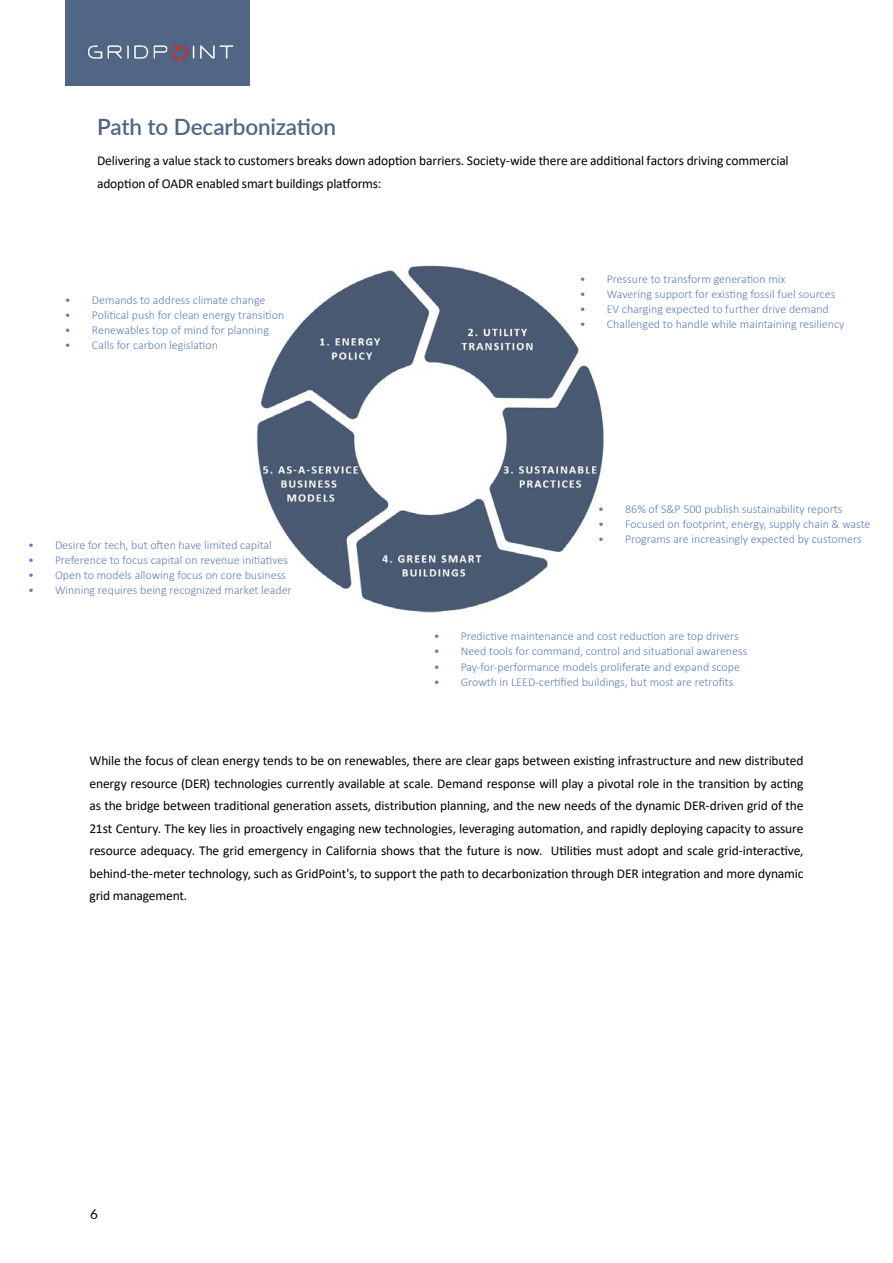
<style>
.page{position:relative;width:893px;height:1263px;background:#fff}
.page>*{position:absolute;margin:0;border:0;box-sizing:border-box;transform-origin:0 0}
.t1{font:600 22.5px "Lato";letter-spacing:-.005em;color:#506684}
.t2{font:13.5px/22.5px "Calibri";letter-spacing:-.01em;color:#000;text-align:justify}
.t3{font:13.5px "Lato";color:#000}
.t4{font:300 12px "Calibri";color:#5f7eb8}
</style>
<div class="page">
<div style="left:65px;top:0;width:184px;height:86px;background:#506684"></div>
<img style="left:87px;top:44px;width:147px;height:17px">
<img style="left:256px;top:265px;width:348px;height:348px">
<h1 class="t1" style="left:97px;top:110px;width:241px">Path to Decarbonization</h1>
<p class="t2" style="left:97px;top:149px;width:693px">Delivering a value stack to customers breaks down adoption barriers. Society-wide there are additional factors driving commercial adoption of OADR enabled smart buildings platforms:</p>
<p class="t4" style="left:65px;top:293px;width:202px">• Demands to address climate change</p>
<p class="t4" style="left:65px;top:308px;width:221px">• Political push for clean energy transition</p>
<p class="t4" style="left:65px;top:323px;width:206px">• Renewables top of mind for planning</p>
<p class="t4" style="left:65px;top:338px;width:154px">• Calls for carbon legislation</p>
<p class="t4" style="left:28px;top:538px;width:245px">• Desire for tech, but often have limited capital</p>
<p class="t4" style="left:28px;top:553px;width:262px">• Preference to focus capital on revenue initiatives</p>
<p class="t4" style="left:28px;top:568px;width:259px">• Open to models allowing focus on core business</p>
<p class="t4" style="left:28px;top:583px;width:265px">• Winning requires being recognized market leader</p>
<p class="t4" style="left:580px;top:272px;width:207px">• Pressure to transform generation mix</p>
<p class="t4" style="left:580px;top:287px;width:257px">• Wavering support for existing fossil fuel sources</p>
<p class="t4" style="left:580px;top:302px;width:251px">• EV charging expected to further drive demand</p>
<p class="t4" style="left:580px;top:317px;width:266px">• Challenged to handle while maintaining resiliency</p>
<p class="t4" style="left:598px;top:501px;width:246px">• 86% of S&amp;P 500 publish sustainability reports</p>
<p class="t4" style="left:598px;top:516px;width:274px">• Focused on footprint, energy, supply chain &amp; waste</p>
<p class="t4" style="left:598px;top:531px;width:265px">• Programs are increasingly expected by customers</p>
<p class="t4" style="left:434px;top:629px;width:307px">• Predictive maintenance and cost reduction are top drivers</p>
<p class="t4" style="left:434px;top:644px;width:315px">• Need tools for command, control and situational awareness</p>
<p class="t4" style="left:434px;top:659px;width:308px">• Pay-for-performance models proliferate and expand scope</p>
<p class="t4" style="left:434px;top:674px;width:301px">• Growth in LEED-certified buildings, but most are retrofits</p>
<p class="t2" style="left:90px;top:749px;width:715px">While the focus of clean energy tends to be on renewables, there are clear gaps between existing infrastructure and new distributed energy resource (DER) technologies currently available at scale. Demand response will play a pivotal role in the transition by acting as the bridge between traditional generation assets, distribution planning, and the new needs of the dynamic DER-driven grid of the 21st Century. The key lies in proactively engaging new technologies, leveraging automation, and rapidly deploying capacity to assure resource adequacy. The grid emergency in California shows that the future is now. Utilities must adopt and scale grid-interactive, behind-the-meter technology, such as GridPoint's, to support the path to decarbonization through DER integration and more dynamic grid management.</p>
<p class="t3" style="left:90px;top:1204px;width:9px">6</p>
</div>
